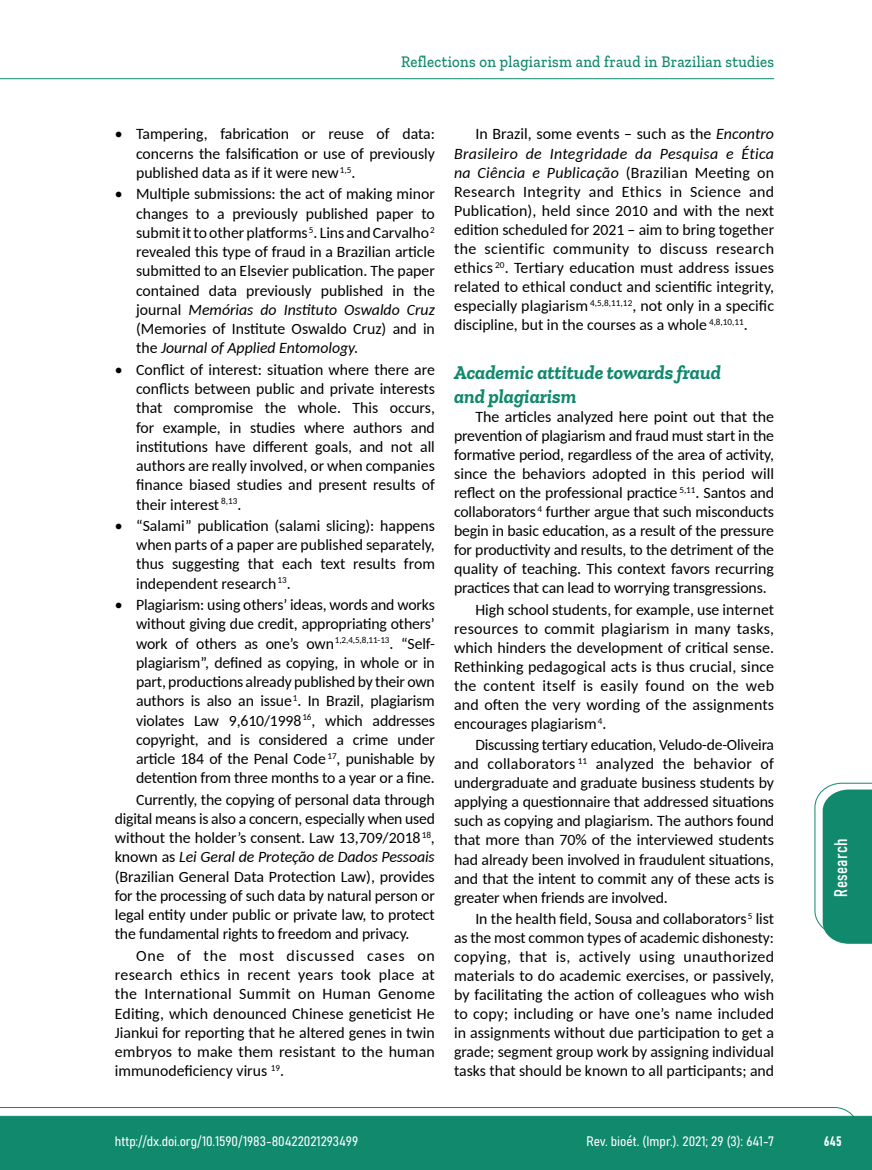
<style>
.page{position:relative;width:872px;height:1170px;background:#fff}
.page>*{position:absolute;margin:0;border:0;box-sizing:border-box;transform-origin:0 0}
.t1{font:italic 700 19.5px/23.5px "Zilla Slab";color:#10896d}
.t2{font:18px "Bahnschrift";letter-spacing:.02em;color:#fff}
.t3{font:500 16.5px "Zilla Slab";letter-spacing:.02em;color:#10896d;scale:.9 1}
.t4{font:15.75px/19.2px "Carlito";color:#000;text-align:justify}
.t5{font:13.5px "Bahnschrift";color:#fff}
.s1{font-style:italic}
</style>
<div class="page">
<svg style="left:0;top:1107px;width:859px;height:62px;background:#2e977f"></svg>
<hr style="left:0;top:78px;width:774px;height:1px;background:#10896d">
<svg style="left:814px;top:782px;width:58px;height:161px"></svg>
<p class="t3" style="left:401px;top:53px;width:416px">Reflections on plagiarism and fraud in Brazilian studies</p>
<p class="t4" style="left:136px;top:124px;width:300px;text-indent:-21px">• Tampering, fabrication or reuse of data: concerns the falsification or use of previously published data as if it were new <sup>1,5</sup>.</p>
<p class="t4" style="left:136px;top:184px;width:300px;text-indent:-21px">• Multiple submissions: the act of making minor changes to a previously published paper to submit it to other platforms <sup>5</sup>. Lins and Carvalho <sup>2 </sup>revealed this type of fraud in a Brazilian article submitted to an Elsevier publication. The paper contained data previously published in the journal <span class="s1">Memórias do Instituto Oswaldo Cruz </span>(Memories of Institute Oswaldo Cruz) and in the <span class="s1">Journal of Applied Entomology.</span></p>
<p class="t4" style="left:136px;top:359px;width:300px;text-indent:-21px">• Conflict of interest: situation where there are conflicts between public and private interests that compromise the whole. This occurs, for example, in studies where authors and institutions have different goals, and not all authors are really involved, or when companies finance biased studies and present results of their interest <sup>8,13</sup>.</p>
<p class="t4" style="left:136px;top:515px;width:300px;text-indent:-21px">• “Salami” publication (salami slicing): happens when parts of a paper are published separately, thus suggesting that each text results from independent research <sup>13</sup>.</p>
<p class="t4" style="left:136px;top:594px;width:300px;text-indent:-21px">• Plagiarism: using others’ ideas, words and works without giving due credit, appropriating others’ work of others as one’s own <sup>1,2,4,5,8,11-13</sup>. “Self&shy;plagiarism”, defined as copying, in whole or in part, productions already published by their own authors is also an issue <sup>1</sup>. In Brazil, plagiarism violates Law 9,610/1998 <sup>16</sup>, which addresses copyright, and is considered a crime under article 184 of the Penal Code <sup>17</sup>, punishable by detention from three months to a year or a fine.</p>
<p class="t4" style="left:115px;top:789px;width:321px;text-indent:21px">Currently, the copying of personal data through digital means is also a concern, especially when used without the holder’s consent. Law 13,709/2018 <sup>18</sup>, known as <span class="s1">Lei Geral de Proteção de Dados Pessoais </span>(Brazilian General Data Protection Law), provides for the processing of such data by natural person or legal entity under public or private law, to protect the fundamental rights to freedom and privacy.</p>
<p class="t4" style="left:115px;top:945px;width:322px;text-indent:21px">One of the most discussed cases on research ethics in recent years took place at the International Summit on Human Genome Editing, which denounced Chinese geneticist He Jiankui for reporting that he altered genes in twin embryos to make them resistant to the human immunodeficiency virus <sup>19</sup>.</p>
<p class="t4" style="left:454px;top:124px;width:321px;text-indent:21px">In Brazil, some events – such as the <span class="s1">Encontro Brasileiro de Integridade da Pesquisa e Ética na Ciência e Publicação</span> (Brazilian Meeting on Research Integrity and Ethics in Science and Publication), held since 2010 and with the next edition scheduled for 2021 – aim to bring together the scientific community to discuss research ethics <sup>20</sup>. Tertiary education must address issues related to ethical conduct and scientific integrity, especially plagiarism <sup>4,5,8,11,12</sup>, not only in a specific discipline, but in the courses as a whole <sup>4,8,10,11</sup>.</p>
<p class="t1" style="left:454px;top:361px;width:268px">Academic attitude towards fraud and plagiarism</p>
<p class="t4" style="left:454px;top:406px;width:321px;text-indent:21px">The articles analyzed here point out that the prevention of plagiarism and fraud must start in the formative period, regardless of the area of activity, since the behaviors adopted in this period will reflect on the professional practice <sup>5,11</sup>. Santos and collaborators <sup>4</sup> further argue that such misconducts begin in basic education, as a result of the pressure for productivity and results, to the detriment of the quality of teaching. This context favors recurring practices that can lead to worrying transgressions.</p>
<p class="t4" style="left:454px;top:599px;width:322px;text-indent:21px">High school students, for example, use internet resources to commit plagiarism in many tasks, which hinders the development of critical sense.<br>Rethinking pedagogical acts is thus crucial, since the content itself is easily found on the web and often the very wording of the assignments encourages plagiarism <sup>4</sup>.</p>
<p class="t4" style="left:454px;top:734px;width:322px;text-indent:21px">Discussing tertiary education, Veludo-de-Oliveira and collaborators <sup>11</sup> analyzed the behavior of undergraduate and graduate business students by applying a questionnaire that addressed situations such as copying and plagiarism. The authors found that more than 70% of the interviewed students had already been involved in fraudulent situations, and that the intent to commit any of these acts is greater when friends are involved.</p>
<p class="t4" style="left:454px;top:908px;width:321px;text-indent:21px">In the health field, Sousa and collaborators <sup>5</sup> list as the most common types of academic dishonesty: copying, that is, actively using unauthorized materials to do academic exercises, or passively, by facilitating the action of colleagues who wish to copy; including or have one’s name included in assignments without due participation to get a grade; segment group work by assigning individual tasks that should be known to all participants; and</p>
<p class="t2" style="left:827px;top:896px;width:59px;rotate:-90deg">Research</p>
<p class="t5" style="left:115px;top:1131px;width:245px">http://dx.doi.org/10.1590/1983-80422021293499</p>
<p class="t5" style="left:586px;top:1131px;width:189px">Rev. bioét. (Impr.). 2021; 29 (3): 641-7</p>
<p class="t5" style="left:824px;top:1130px;width:19px">645</p>
</div>
